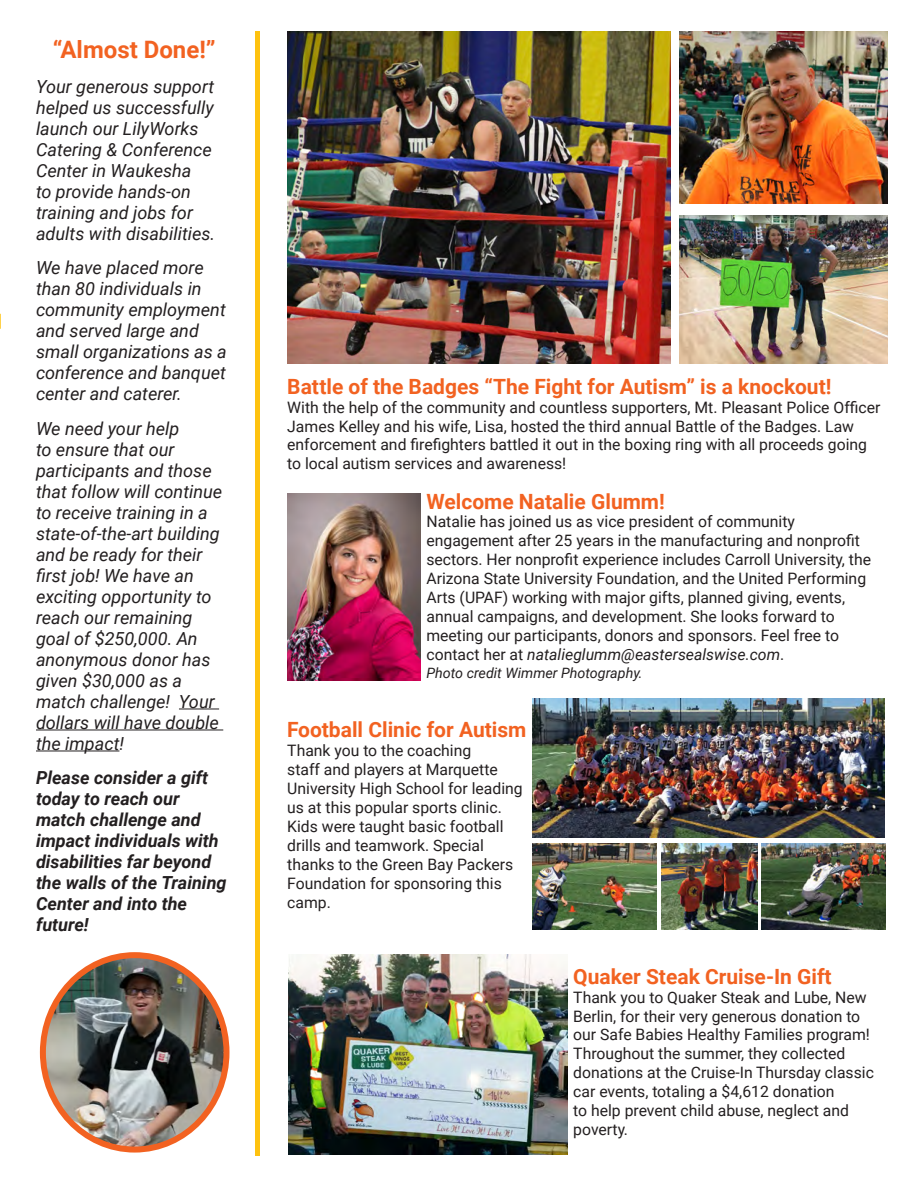
<style>
.page{position:relative;width:918px;height:1188px;background:#fff}
.page>*{position:absolute;margin:0;border:0;box-sizing:border-box;transform-origin:0 0}
.t1{font:700 24px "Roboto";color:#f26221}
.t2{font:700 21px "Roboto";color:#f26221}
.t3{font:italic 18px/21px "Roboto";color:#231f20}
.t4{font:italic 700 18px/21px "Roboto";color:#231f20}
.t5{font:15.75px/18.9px "Roboto";color:#231f20}
.t6{font:italic 14.25px "Roboto";color:#231f20}
.s1{font-style:italic}
</style>
<div class="page">
<svg style="left:0;top:314px;width:1px;height:15px"></svg>
<img style="left:287px;top:493px;width:134px;height:187px">
<hr style="left:179px;top:709px;width:40px;height:1px;background:#231f20">
<hr style="left:36px;top:730px;width:187px;height:1px;background:#231f20">
<hr style="left:36px;top:751px;width:83px;height:1px;background:#231f20">
<img style="left:289px;top:955px;width:278px;height:199px">
<img style="left:287px;top:32px;width:383px;height:331px">
<img style="left:680px;top:31px;width:208px;height:173px">
<img style="left:680px;top:215px;width:208px;height:148px">
<img style="left:532px;top:698px;width:353px;height:140px">
<img style="left:533px;top:843px;width:123px;height:86px">
<img style="left:662px;top:843px;width:95px;height:86px">
<img style="left:761px;top:843px;width:124px;height:86px">
<img style="left:43px;top:955px;width:180px;height:191px">
<div style="left:40px;top:952px;width:190px;height:201px;border:6px solid #f26221;border-radius:50%"></div>
<div style="left:255px;top:31px;width:5px;height:1124px;background:#fec210"></div>
<p class="t1" style="left:53px;top:33px;width:164px">“Almost Done!”</p>
<p class="t3" style="left:36px;top:75px;width:181px">Your generous support helped us successfully launch our LilyWorks<br>Catering &amp; Conference<br>Center in Waukesha<br>to provide hands-on training and jobs for adults with disabilities.</p>
<p class="t3" style="left:36px;top:257px;width:192px">We have placed more than 80 individuals in community employment and served large and small organizations as a conference and banquet center and caterer.</p>
<p class="t3" style="left:36px;top:417px;width:188px">We need your help<br>to ensure that our participants and those that follow will continue to receive training in a state-of-the-art building and be ready for their first job! We have an exciting opportunity to reach our remaining goal of $250,000. An anonymous donor has given $30,000 as a match challenge! Your dollars will have double the impact!</p>
<p class="t4" style="left:36px;top:767px;width:192px">Please consider a gift today to reach our match challenge and impact individuals with disabilities far beyond the walls of the Training<br>Center and into the future!</p>
<p class="t2" style="left:287px;top:372px;width:546px">Battle of the Badges “The Fight for Autism” is a knockout!</p>
<p class="t5" style="left:287px;top:397px;width:595px">With the help of the community and countless supporters, Mt. Pleasant Police Officer James Kelley and his wife, Lisa, hosted the third annual Battle of the Badges. Law enforcement and firefighters battled it out in the boxing ring with all proceeds going to local autism services and awareness!</p>
<p class="t2" style="left:426px;top:486px;width:240px">Welcome Natalie Glumm!</p>
<p class="t5" style="left:426px;top:512px;width:446px">Natalie has joined us as vice president of community engagement after 25 years in the manufacturing and nonprofit sectors. Her nonprofit experience includes Carroll University, the Arizona State University Foundation, and the United Performing Arts (UPAF) working with major gifts, planned giving, events, annual campaigns, and development. She looks forward to meeting our participants, donors and sponsors. Feel free to contact her at <span class="s1">natalieglumm@eastersealswise.com</span>.</p>
<p class="t6" style="left:426px;top:663px;width:218px">Photo credit Wimmer Photography.</p>
<p class="t2" style="left:287px;top:715px;width:241px">Football Clinic for Autism</p>
<p class="t5" style="left:287px;top:741px;width:237px">Thank you to the coaching<br>staff and players at Marquette<br>University High School for leading us at this popular sports clinic.<br>Kids were taught basic football drills and teamwork. Special thanks to the Green Bay Packers<br>Foundation for sponsoring this camp.</p>
<p class="t2" style="left:573px;top:962px;width:260px">Quaker Steak Cruise-In Gift</p>
<p class="t5" style="left:573px;top:987px;width:302px">Thank you to Quaker Steak and Lube, New Berlin, for their very generous donation to our Safe Babies Healthy Families program!<br>Throughout the summer, they collected donations at the Cruise-In Thursday classic car events, totaling a $4,612 donation<br>to help prevent child abuse, neglect and poverty.</p>
</div>
